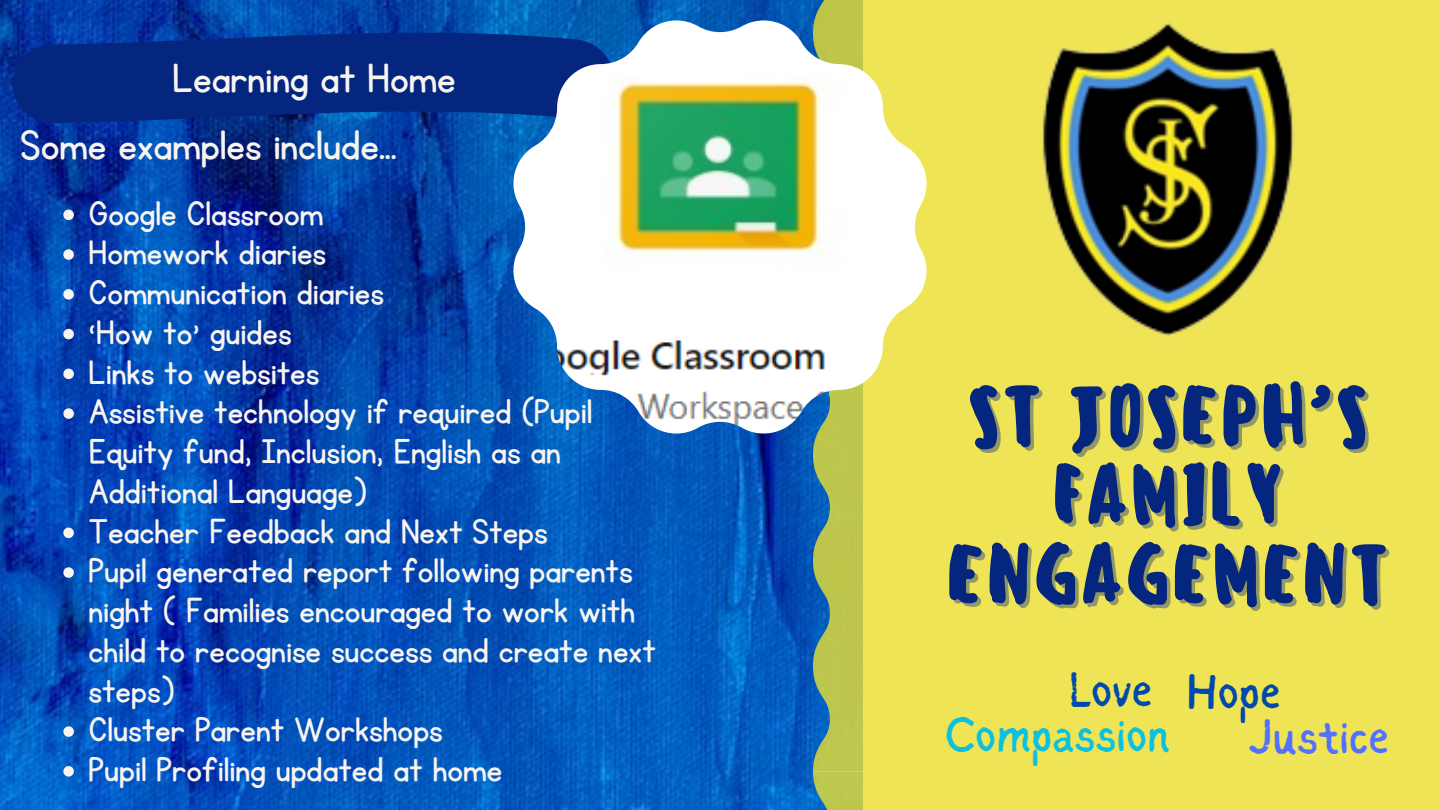
<style>
.page{position:relative;width:1440px;height:810px;background:#fff}
.page>*{position:absolute;margin:0;border:0;box-sizing:border-box;transform-origin:0 0}
.t1{font:500 80px/79.5px "Sensei";color:#05267f;text-align:center}
.t2{font:50px "Sigher";color:#0cc0df}
.t3{font:50px "Sigher";color:#004aad}
.t4{font:50px "Sigher";color:#5271ff}
.t5{font:48px "KG Primary Penmanship";color:#f8f5f1}
.t6{font:40px/39.8px "KG Primary Penmanship";color:#f8f5f1}
</style>
<div class="page">
<img style="left:0;top:0;width:813px;height:810px">
<div style="left:813px;top:350px;width:627px;height:421px;background:#efe456"></div>
<div style="left:813px;top:0;width:627px;height:350px;background:#efe456"></div>
<svg style="left:0;top:0;width:628px;height:297px"></svg>
<svg style="left:813px;top:771px;width:627px;height:39px;fill:#efe456"></svg>
<img style="left:513px;top:20px;width:414px;height:414px">
<svg style="left:63px;top:210px;width:11px;height:10px"></svg>
<svg style="left:63px;top:249px;width:11px;height:11px"></svg>
<svg style="left:63px;top:289px;width:11px;height:11px"></svg>
<svg style="left:63px;top:329px;width:11px;height:10px"></svg>
<svg style="left:63px;top:369px;width:11px;height:10px"></svg>
<svg style="left:63px;top:408px;width:11px;height:11px"></svg>
<svg style="left:63px;top:528px;width:11px;height:10px"></svg>
<svg style="left:63px;top:567px;width:11px;height:11px"></svg>
<svg style="left:63px;top:726px;width:11px;height:11px"></svg>
<svg style="left:63px;top:766px;width:11px;height:11px"></svg>
<img style="left:1011px;top:4px;width:298px;height:346px">
<p class="t5" style="left:173px;top:55px;width:285px">Learning at Home</p>
<p class="t5" style="left:21px;top:122px;width:378px">Some examples include...</p>
<p class="t6" style="left:89px;top:194px;width:236px">Google Classroom</p>
<p class="t6" style="left:89px;top:234px;width:239px">Homework diaries</p>
<p class="t6" style="left:89px;top:274px;width:297px">Communication diaries</p>
<p class="t6" style="left:89px;top:314px;width:205px">‘How to’ guides</p>
<p class="t6" style="left:89px;top:353px;width:232px">Links to websites</p>
<p class="t6" style="left:89px;top:393px;width:505px">Assistive technology if required (Pupil<br>Equity fund, Inclusion, English as an<br>Additional Language)</p>
<p class="t6" style="left:89px;top:512px;width:461px">Teacher Feedback and Next Steps</p>
<p class="t6" style="left:89px;top:552px;width:569px">Pupil generated report following parents night ( Families encouraged to work with child to recognise success and create next steps)</p>
<p class="t6" style="left:89px;top:711px;width:356px">Cluster Parent Workshops</p>
<p class="t6" style="left:89px;top:751px;width:415px">Pupil Profiling updated at home</p>
<p class="t1" style="left:945px;top:376px;width:446px">ST JOSEPH’S<br>FAMILY<br>ENGAGEMENT</p>
<p class="t3" style="left:1069px;top:670px;width:85px">Love</p>
<p class="t2" style="left:945px;top:714px;width:227px">Compassion</p>
<p class="t3" style="left:1186px;top:672px;width:96px">Hope</p>
<p class="t4" style="left:1249px;top:717px;width:141px">Justice</p>
</div>
